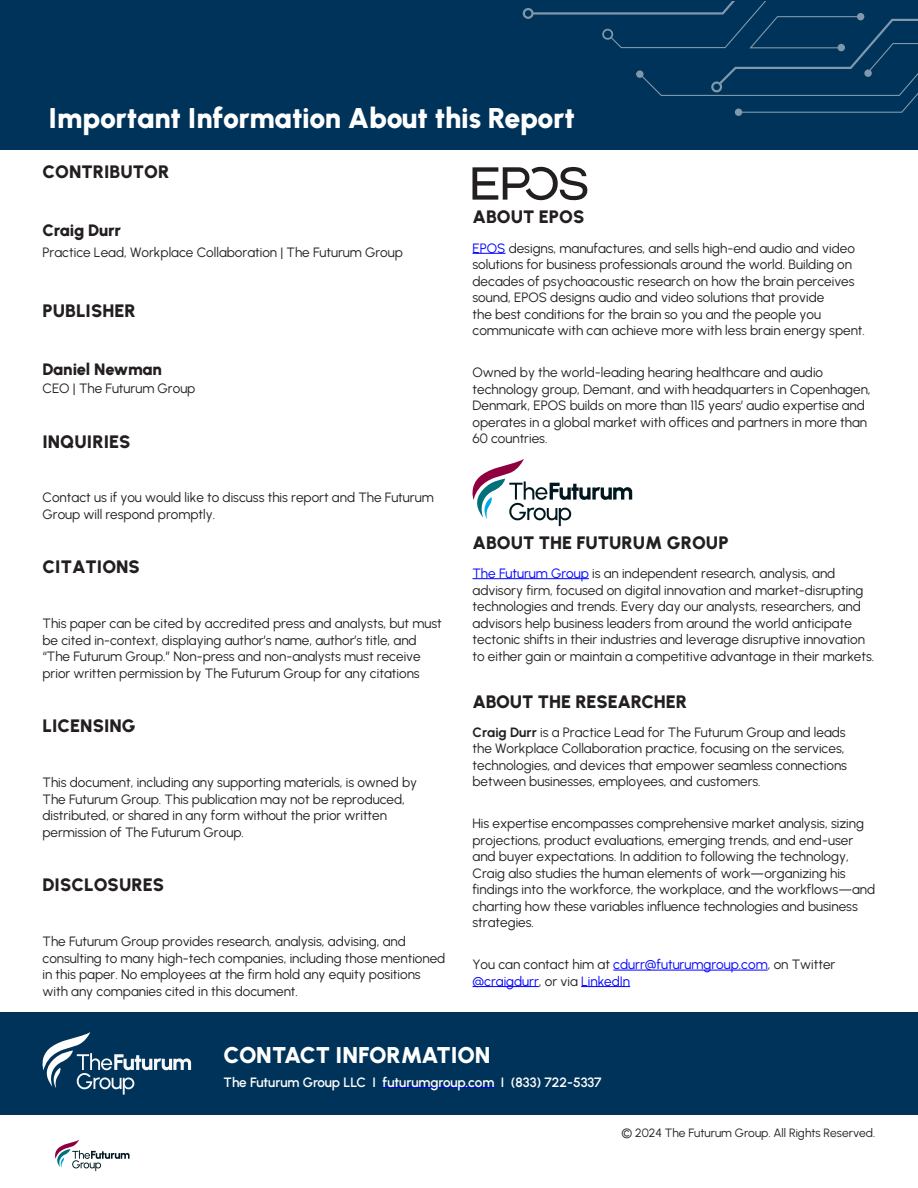
<style>
.page{position:relative;width:918px;height:1188px;background:#fff}
.page>*{position:absolute;margin:0;border:0;box-sizing:border-box;transform-origin:0 0}
.t1{font:900 28.5px "Urbanist";letter-spacing:-.01em;color:#fff}
.t2{font:900 22.8px "Urbanist";letter-spacing:-.015em;color:#fff}
.paragraph_style{font:900 18px "Urbanist";color:#231f20}
.t3{font:900 16.5px "Urbanist";letter-spacing:-.015em;color:#231f20}
.paragraph_style-2{font:13.5px/16.5px "Urbanist";color:#231f20}
.paragraph_style-3{font:13.5px/16.5px "Urbanist";color:#00f}
.paragraph_style-4{font:600 13.5px "Urbanist";color:#fff}
.paragraph_style-5{font:12px "Urbanist";color:#231f20}
.s1{color:#00f}
.s2{color:#231f20}
</style>
<div class="page">
<div style="left:0;top:1012px;width:918px;height:103px;background:#003359"></div>
<div style="left:0;top:0;width:918px;height:150px;background:#003359"></div>
<svg style="left:523px;top:1px;width:395px;height:115px"></svg>
<svg style="left:55px;top:1140px;width:75px;height:31px"></svg>
<svg style="left:472px;top:459px;width:160px;height:67px"></svg>
<svg style="left:473px;top:167px;width:115px;height:33px"></svg>
<hr style="left:472px;top:253px;width:33px;height:1px;background:#00f">
<hr style="left:472px;top:578px;width:117px;height:1px;background:#00f">
<hr style="left:613px;top:970px;width:155px;height:1px;background:#00f">
<hr style="left:472px;top:986px;width:67px;height:1px;background:#00f">
<hr style="left:581px;top:986px;width:49px;height:1px;background:#00f">
<svg style="left:42px;top:1032px;width:149px;height:63px"></svg>
<hr style="left:383px;top:1087px;width:111px;height:1px;background:#00f">
<p class="t1" style="left:49px;top:98px;width:528px">Important Information About this Report</p>
<p class="paragraph_style" style="left:43px;top:159px;width:128px">CONTRIBUTOR</p>
<p class="t3" style="left:43px;top:218px;width:80px">Craig Durr</p>
<p class="paragraph_style-2" style="left:43px;top:244px;width:362px">Practice Lead, Workplace Collaboration | The Futurum Group</p>
<p class="paragraph_style" style="left:43px;top:298px;width:95px">PUBLISHER</p>
<p class="t3" style="left:43px;top:358px;width:121px">Daniel Newman</p>
<p class="paragraph_style-2" style="left:43px;top:380px;width:154px">CEO | The Futurum Group</p>
<p class="paragraph_style" style="left:43px;top:429px;width:90px">INQUIRIES</p>
<p class="paragraph_style-2" style="left:43px;top:489px;width:393px">Contact us if you would like to discuss this report and The Futurum<br>Group will respond promptly.</p>
<p class="paragraph_style" style="left:43px;top:554px;width:99px">CITATIONS</p>
<p class="paragraph_style-2" style="left:43px;top:615px;width:401px">This paper can be cited by accredited press and analysts, but must be cited in-context, displaying author’s name, author’s title, and “The Futurum Group.” Non-press and non-analysts must receive prior written permission by The Futurum Group for any citations</p>
<p class="paragraph_style" style="left:43px;top:713px;width:95px">LICENSING</p>
<p class="paragraph_style-2" style="left:43px;top:774px;width:376px">This document, including any supporting materials, is owned by The Futurum Group. This publication may not be reproduced, distributed, or shared in any form without the prior written permission of The Futurum Group.</p>
<p class="paragraph_style" style="left:43px;top:872px;width:123px">DISCLOSURES</p>
<p class="paragraph_style-2" style="left:43px;top:933px;width:404px">The Futurum Group provides research, analysis, advising, and consulting to many high-tech companies, including those mentioned in this paper. No employees at the firm hold any equity positions with any companies cited in this document.</p>
<p class="paragraph_style" style="left:472px;top:204px;width:113px">ABOUT EPOS</p>
<p class="paragraph_style-2" style="left:472px;top:239px;width:394px"><span class="s1">EPOS</span> designs, manufactures, and sells high-end audio and video solutions for business professionals around the world. Building on decades of psychoacoustic research on how the brain perceives sound, EPOS designs audio and video solutions that provide<br>the best conditions for the brain so you and the people you communicate with can achieve more with less brain energy spent.</p>
<p class="paragraph_style-2" style="left:472px;top:364px;width:400px">Owned by the world-leading hearing healthcare and audio technology group, Demant, and with headquarters in Copenhagen, Denmark, EPOS builds on more than 115 years’ audio expertise and operates in a global market with offices and partners in more than 60 countries.</p>
<p class="paragraph_style" style="left:472px;top:530px;width:258px">ABOUT THE FUTURUM GROUP</p>
<p class="paragraph_style-2" style="left:472px;top:565px;width:403px"><span class="s1">The Futurum Group</span> is an independent research, analysis, and advisory firm, focused on digital innovation and market-disrupting technologies and trends. Every day our analysts, researchers, and advisors help business leaders from around the world anticipate tectonic shifts in their industries and leverage disruptive innovation to either gain or maintain a competitive advantage in their markets.</p>
<p class="paragraph_style" style="left:472px;top:689px;width:216px">ABOUT THE RESEARCHER</p>
<p class="paragraph_style-2" style="left:472px;top:724px;width:376px">Craig Durr is a Practice Lead for The Futurum Group and leads the Workplace Collaboration practice, focusing on the services, technologies, and devices that empower seamless connections between businesses, employees, and customers.</p>
<p class="paragraph_style-2" style="left:472px;top:815px;width:404px">His expertise encompasses comprehensive market analysis, sizing projections, product evaluations, emerging trends, and end-user and buyer expectations. In addition to following the technology, Craig also studies the human elements of work—organizing his findings into the workforce, the workplace, and the workflows—and charting how these variables influence technologies and business strategies.</p>
<p class="paragraph_style-3" style="left:472px;top:956px;width:364px"><span class="s2">You can contact him at</span> cdurr@futurumgroup.com<span class="s2">, on Twitter </span>@craigdurr<span class="s2">, or via</span> LinkedIn</p>
<p class="t2" style="left:224px;top:1039px;width:268px">CONTACT INFORMATION</p>
<p class="paragraph_style-4" style="left:224px;top:1073px;width:380px">The Futurum Group LLC I futurumgroup.com I (833) 722-5337</p>
<p class="paragraph_style-5" style="left:622px;top:1125px;width:255px">© 2024 The Futurum Group. All Rights Reserved.</p>
</div>
